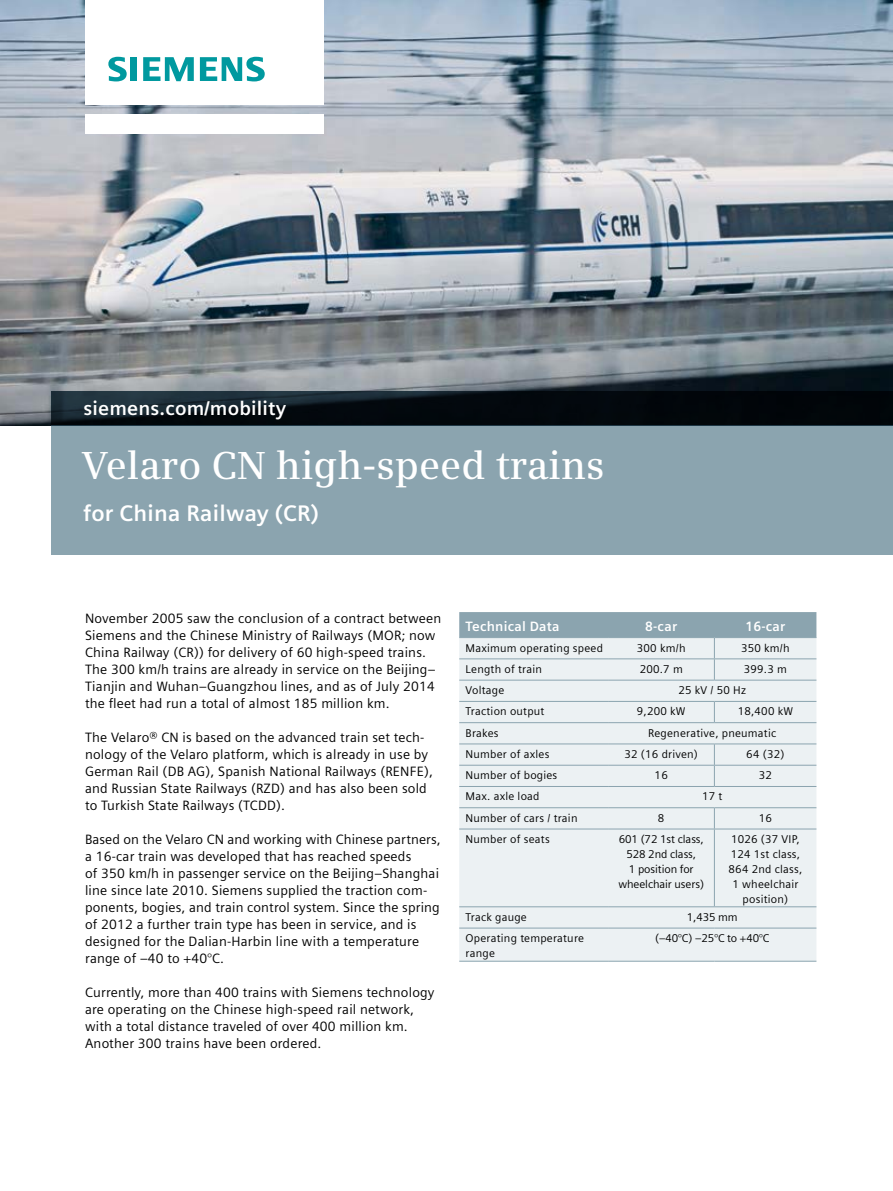
<style>
.page{position:relative;width:893px;height:1191px;background:#fff}
.page>*{position:absolute;margin:0;border:0;box-sizing:border-box;transform-origin:0 0}
.t1{font:600 39px "Siemens Serif";color:#fff}
.t2{font:700 22.5px "Siemens Sans";letter-spacing:.01em;color:#fff}
.t3{font:700 19.5px "Siemens Sans";letter-spacing:.01em;color:#fff}
.t4{font:13.5px/17px "Siemens Sans";letter-spacing:.015em;color:#000}
.t5{font:700 13.5px "Siemens Sans";letter-spacing:.015em;color:#fff}
.t6{font:11.25px/14.9px "Siemens Sans";letter-spacing:.02em;color:#000;text-align:center}
.t7{font:11.25px/14.9px "Siemens Sans";letter-spacing:-.005em;color:#000;text-align:center}
</style>
<div class="page">
<img style="left:0;top:0;width:893px;height:426px">
<div style="left:51px;top:425px;width:842px;height:130px;background:#8ba4af"></div>
<div style="left:85px;top:114px;width:238px;height:19px;background:#fff"></div>
<div style="left:85px;top:0;width:238px;height:105px;background:#fff"></div>
<svg style="left:108px;top:57px;width:19px;height:24px"></svg>
<div style="left:130px;top:57px;width:7px;height:24px;background:#00999f"></div>
<svg style="left:143px;top:57px;width:51px;height:24px"></svg>
<svg style="left:200px;top:57px;width:65px;height:24px"></svg>
<svg style="left:51px;top:392px;width:842px;height:34px;background:#081117"></svg>
<div style="left:459px;top:681px;width:357px;height:279px;background:#ecf1f3"></div>
<svg style="left:714px;top:808px;width:1px;height:20px"></svg>
<hr style="left:714px;top:829px;width:1px;height:77px;background:#8ba4af">
<svg style="left:459px;top:612px;width:357px;height:68px;background:#c6d2d8"></svg>
<svg style="left:714px;top:702px;width:1px;height:20px"></svg>
<svg style="left:714px;top:744px;width:1px;height:42px"></svg>
<hr style="left:459px;top:637px;width:149px;height:1px;background:#8ba4af">
<hr style="left:608px;top:637px;width:106px;height:1px;background:#8ba4af">
<hr style="left:714px;top:637px;width:102px;height:1px;background:#8ba4af">
<hr style="left:459px;top:658px;width:149px;height:1px;background:#8ba4af">
<hr style="left:608px;top:658px;width:106px;height:1px;background:#8ba4af">
<hr style="left:714px;top:658px;width:102px;height:1px;background:#8ba4af">
<hr style="left:459px;top:680px;width:149px;height:1px;background:#8ba4af">
<hr style="left:608px;top:680px;width:106px;height:1px;background:#8ba4af">
<hr style="left:714px;top:680px;width:102px;height:1px;background:#8ba4af">
<hr style="left:459px;top:701px;width:149px;height:1px;background:#8ba4af">
<hr style="left:608px;top:701px;width:106px;height:1px;background:#8ba4af">
<hr style="left:714px;top:701px;width:102px;height:1px;background:#8ba4af">
<hr style="left:459px;top:722px;width:149px;height:1px;background:#8ba4af">
<hr style="left:608px;top:722px;width:106px;height:1px;background:#8ba4af">
<hr style="left:714px;top:722px;width:102px;height:1px;background:#8ba4af">
<hr style="left:459px;top:743px;width:149px;height:1px;background:#8ba4af">
<hr style="left:608px;top:743px;width:106px;height:1px;background:#8ba4af">
<hr style="left:714px;top:743px;width:102px;height:1px;background:#8ba4af">
<hr style="left:459px;top:765px;width:149px;height:1px;background:#8ba4af">
<hr style="left:608px;top:765px;width:106px;height:1px;background:#8ba4af">
<hr style="left:714px;top:765px;width:102px;height:1px;background:#8ba4af">
<hr style="left:459px;top:786px;width:149px;height:1px;background:#8ba4af">
<hr style="left:608px;top:786px;width:106px;height:1px;background:#8ba4af">
<hr style="left:714px;top:786px;width:102px;height:1px;background:#8ba4af">
<hr style="left:459px;top:807px;width:149px;height:1px;background:#8ba4af">
<hr style="left:608px;top:807px;width:106px;height:1px;background:#8ba4af">
<hr style="left:714px;top:807px;width:102px;height:1px;background:#8ba4af">
<hr style="left:459px;top:828px;width:149px;height:1px;background:#8ba4af">
<hr style="left:608px;top:828px;width:106px;height:1px;background:#8ba4af">
<hr style="left:714px;top:828px;width:102px;height:1px;background:#8ba4af">
<hr style="left:459px;top:906px;width:149px;height:1px;background:#8ba4af">
<hr style="left:608px;top:906px;width:106px;height:1px;background:#8ba4af">
<hr style="left:714px;top:906px;width:102px;height:1px;background:#8ba4af">
<hr style="left:459px;top:927px;width:149px;height:1px;background:#8ba4af">
<hr style="left:608px;top:927px;width:106px;height:1px;background:#8ba4af">
<hr style="left:714px;top:927px;width:102px;height:1px;background:#8ba4af">
<hr style="left:459px;top:960px;width:149px;height:1px;background:#8ba4af">
<hr style="left:608px;top:960px;width:106px;height:1px;background:#8ba4af">
<hr style="left:714px;top:960px;width:102px;height:1px;background:#8ba4af">
<h3 class="t3" style="left:83px;top:397px;width:204px">siemens.com/mobility</h3>
<h1 class="t1" style="left:82px;top:442px;width:524px">Velaro CN high-speed trains</h1>
<h2 class="t2" style="left:83px;top:501px;width:237px">for China Railway (CR)</h2>
<p class="t4" style="left:85px;top:609px;width:358px">November 2005 saw the conclusion of a contract between Siemens and the Chinese Ministry of Railways (MOR; now China Railway (CR)) for delivery of 60 high-speed trains.<br>The 300 km/h trains are already in service on the Beijing– Tianjin and Wuhan–Guangzhou lines, and as of July 2014 the fleet had run a total of almost 185 million km.</p>
<p class="t4" style="left:85px;top:728px;width:350px">The Velaro® CN is based on the advanced train set tech&shy;nology of the Velaro platform, which is already in use by German Rail (DB AG), Spanish National Railways (RENFE), and Russian State Railways (RZD) and has also been sold to Turkish State Railways (TCDD).</p>
<p class="t4" style="left:85px;top:830px;width:357px">Based on the Velaro CN and working with Chinese partners, a 16-car train was developed that has reached speeds<br>of 350 km/h in passenger service on the Beijing–Shanghai line since late 2010. Siemens supplied the traction com&shy;ponents, bogies, and train control system. Since the spring of 2012 a further train type has been in service, and is designed for the Dalian-Harbin line with a temperature range of –40 to +40°C.</p>
<p class="t4" style="left:85px;top:983px;width:351px">Currently, more than 400 trains with Siemens technology are operating on the Chinese high-speed rail network, with a total distance traveled of over 400 million km.<br>Another 300 trains have been ordered.</p>
<p class="t5" style="left:466px;top:618px;width:96px">Technical Data</p>
<p class="t5" style="left:645px;top:618px;width:33px">8-car</p>
<p class="t5" style="left:745px;top:618px;width:41px">16-car</p>
<p class="t6" style="left:466px;top:640px;width:139px">Maximum operating speed</p>
<p class="t6" style="left:637px;top:640px;width:50px">300 km/h</p>
<p class="t6" style="left:741px;top:640px;width:50px">350 km/h</p>
<p class="t6" style="left:466px;top:661px;width:78px">Length of train</p>
<p class="t6" style="left:640px;top:661px;width:45px">200.7 m</p>
<p class="t6" style="left:744px;top:661px;width:45px">399.3 m</p>
<p class="t6" style="left:466px;top:683px;width:40px">Voltage</p>
<p class="t6" style="left:678px;top:683px;width:69px">25 kV / 50 Hz</p>
<p class="t6" style="left:466px;top:704px;width:80px">Traction output</p>
<p class="t6" style="left:637px;top:704px;width:50px">9,200 kW</p>
<p class="t6" style="left:738px;top:704px;width:57px">18,400 kW</p>
<p class="t6" style="left:466px;top:725px;width:34px">Brakes</p>
<p class="t6" style="left:648px;top:725px;width:130px">Regenerative, pneumatic</p>
<p class="t6" style="left:466px;top:746px;width:85px">Number of axles</p>
<p class="t6" style="left:624px;top:746px;width:75px">32 (16 driven)</p>
<p class="t6" style="left:746px;top:746px;width:40px">64 (32)</p>
<p class="t6" style="left:466px;top:768px;width:93px">Number of bogies</p>
<p class="t6" style="left:655px;top:768px;width:15px">16</p>
<p class="t6" style="left:759px;top:768px;width:15px">32</p>
<p class="t6" style="left:466px;top:789px;width:75px">Max. axle load</p>
<p class="t6" style="left:702px;top:789px;width:22px">17 t</p>
<p class="t6" style="left:466px;top:810px;width:113px">Number of cars / train</p>
<p class="t6" style="left:658px;top:810px;width:8px">8</p>
<p class="t6" style="left:759px;top:810px;width:15px">16</p>
<p class="t6" style="left:466px;top:831px;width:86px">Number of seats</p>
<p class="t7" style="left:618px;top:831px;width:87px">601 (72 1st class,<br>528 2nd class,<br>1 position for wheelchair users)</p>
<p class="t6" style="left:729px;top:831px;width:75px">1026 (37 VIP,<br>124 1st class,<br>864 2nd class,<br>1 wheelchair position)</p>
<p class="t6" style="left:466px;top:909px;width:63px">Track gauge</p>
<p class="t6" style="left:687px;top:909px;width:52px">1,435 mm</p>
<p class="t6" style="left:466px;top:931px;width:120px;text-align:left">Operating temperature range</p>
<p class="t6" style="left:655px;top:931px;width:116px">(–40°C) –25°C to +40°C</p>
</div>
